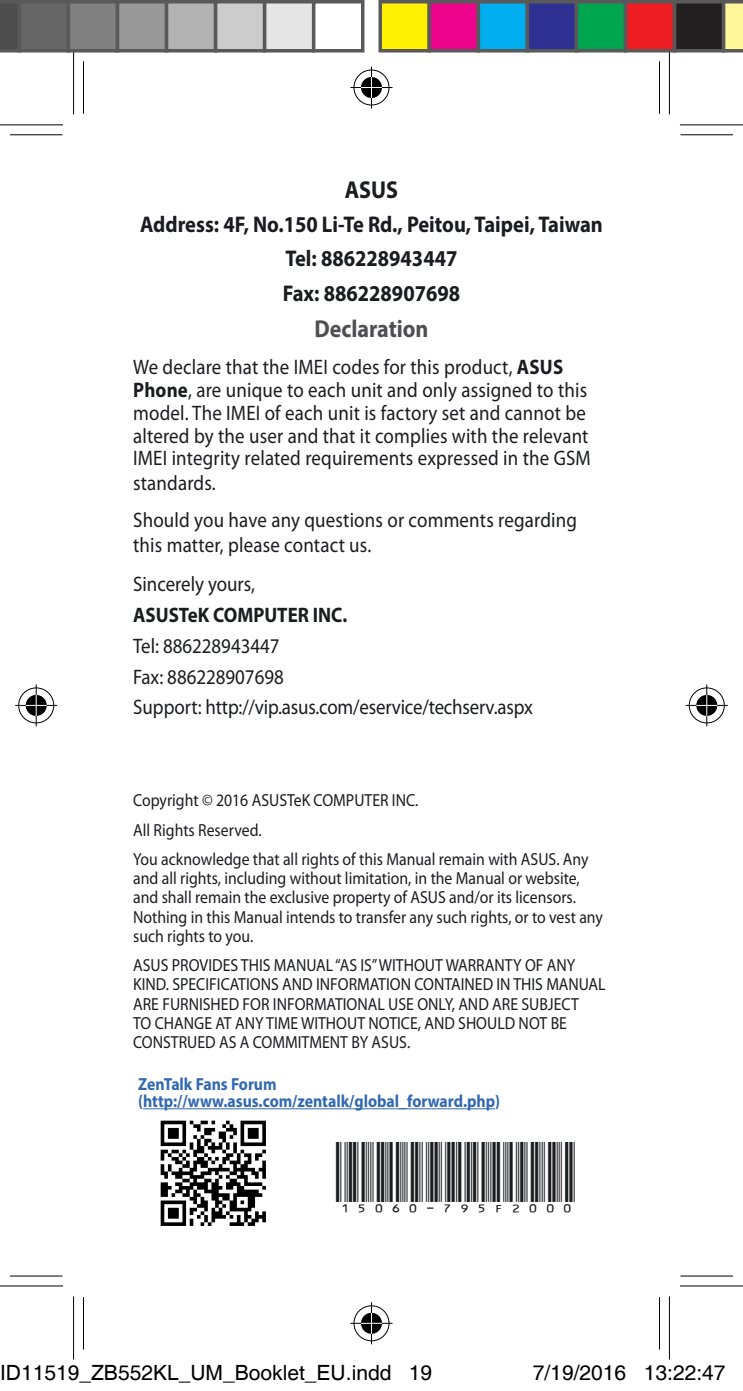
<style>
.page{position:relative;width:743px;height:1391px;background:#fff}
.page>*{position:absolute;margin:0;border:0;box-sizing:border-box;transform-origin:0 0}
.Padfone_Header_3{font:700 24.5px "Myriad Pro";color:#504e53;scale:.9 1}
.Padfone_Body_Text{font:700 24.5px "Myriad Pro";color:#1b1c20;scale:.9 1}
.Padfone_Body_Text-2{font:700 22.75px "Myriad Pro";color:#1b1c20;scale:.9 1}
.Padfone_Body_Text-3{font:21px/23.1px "Myriad Pro";letter-spacing:.01em;color:#1b1c20;scale:.9 1}
.t1{font:21px "Helvetica";color:#000}
.Padfone_Body_Text-4{font:21px "Myriad Pro";letter-spacing:-.01em;color:#1b1c20;scale:.9 1}
.Padfone_Body_Text-5{font:700 21px "Myriad Pro";color:#1b1c20;scale:.9 1}
.Padfone_Barcode{font:19.6px "ID Automation HC39 M";color:#1b1c20;scale:.9 1}
.Padfone_Discl_Copyri{font:17.5px/19.2px "Myriad Pro";color:#1b1c20;scale:.9 1}
.Padfone_Figure_Label{font:700 17.5px/17.5px "Myriad Pro";color:#3168b1;scale:.9 1}
.s1{font-weight:700}
</style>
<div class="page">
<img style="left:160px;top:1120px;width:106px;height:106px">
<hr style="left:143px;top:1108px;width:352px;height:1px;background:#3168b1">
<svg style="left:10px;top:135px;width:52px;height:1px"></svg>
<svg style="left:680px;top:135px;width:52px;height:1px"></svg>
<svg style="left:10px;top:1276px;width:52px;height:1px"></svg>
<svg style="left:680px;top:1276px;width:52px;height:1px"></svg>
<svg style="left:659px;top:61px;width:1px;height:53px"></svg>
<svg style="left:659px;top:1297px;width:1px;height:52px"></svg>
<hr style="left:10px;top:134px;width:52px;height:1px;background:#000">
<hr style="left:680px;top:134px;width:52px;height:1px;background:#000">
<hr style="left:10px;top:1275px;width:52px;height:1px;background:#000">
<hr style="left:680px;top:1275px;width:52px;height:1px;background:#000">
<hr style="left:83px;top:61px;width:1px;height:53px;background:#000">
<hr style="left:83px;top:1297px;width:1px;height:52px;background:#000">
<hr style="left:658px;top:61px;width:1px;height:53px;background:#000">
<hr style="left:658px;top:1297px;width:1px;height:52px;background:#000">
<svg style="left:0;top:125px;width:63px;height:1px"></svg>
<svg style="left:680px;top:125px;width:62px;height:1px"></svg>
<svg style="left:0;top:1286px;width:63px;height:1px"></svg>
<svg style="left:680px;top:1286px;width:62px;height:1px"></svg>
<div style="left:71px;top:51px;width:5px;height:63px;background:#f6f6f6"></div>
<div style="left:71px;top:1296px;width:5px;height:63px;background:#f6f6f6"></div>
<svg style="left:669px;top:53px;width:1px;height:61px"></svg>
<svg style="left:669px;top:1296px;width:1px;height:63px"></svg>
<hr style="left:0;top:124px;width:63px;height:1px;background:#000">
<hr style="left:679px;top:124px;width:63px;height:1px;background:#000">
<hr style="left:0;top:1285px;width:63px;height:1px;background:#000">
<hr style="left:679px;top:1285px;width:63px;height:1px;background:#000">
<hr style="left:73px;top:51px;width:1px;height:63px;background:#000">
<hr style="left:73px;top:1296px;width:1px;height:63px;background:#000">
<hr style="left:668px;top:51px;width:1px;height:63px;background:#000">
<hr style="left:668px;top:1296px;width:1px;height:63px;background:#000">
<div style="left:351px;top:68px;width:40px;height:39px;border:4px solid #fff;border-radius:50%"></div>
<div style="left:350px;top:85px;width:42px;height:5px;background:#fff"></div>
<svg style="left:369px;top:68px;width:4px;height:39px"></svg>
<div style="left:358px;top:75px;width:26px;height:25px;border:4px solid #fff;border-radius:50%"></div>
<div style="left:353px;top:70px;width:36px;height:35px;border:1px solid #000;border-radius:50%"></div>
<hr style="left:350px;top:87px;width:42px;height:1px;background:#000">
<hr style="left:371px;top:67px;width:1px;height:42px;background:#000">
<svg style="left:361px;top:77px;width:21px;height:21px"></svg>
<div style="left:351px;top:1303px;width:40px;height:40px;border:4px solid #fff;border-radius:50%"></div>
<hr style="left:350px;top:1321px;width:42px;height:4px;background:#fff">
<hr style="left:369px;top:1302px;width:4px;height:42px;background:#fff">
<div style="left:358px;top:1310px;width:26px;height:26px;border:4px solid #fff;border-radius:50%"></div>
<div style="left:353px;top:1305px;width:36px;height:36px;border:1px solid #000;border-radius:50%"></div>
<hr style="left:350px;top:1322px;width:42px;height:2px;background:#000">
<hr style="left:371px;top:1302px;width:1px;height:42px;background:#000">
<div style="left:361px;top:1312px;width:21px;height:21px;background:#000;border-radius:50%"></div>
<hr style="left:361px;top:1322px;width:21px;height:2px;background:#fff">
<svg style="left:371px;top:1312px;width:1px;height:21px"></svg>
<div style="left:16px;top:686px;width:40px;height:39px;border:4px solid #fff;border-radius:50%"></div>
<svg style="left:15px;top:703px;width:42px;height:4px"></svg>
<svg style="left:34px;top:684px;width:4px;height:42px"></svg>
<div style="left:23px;top:693px;width:26px;height:25px;border:4px solid #fff;border-radius:50%"></div>
<div style="left:18px;top:687px;width:36px;height:36px;border:1px solid #000;border-radius:50%"></div>
<hr style="left:15px;top:705px;width:42px;height:1px;background:#000">
<hr style="left:36px;top:684px;width:1px;height:42px;background:#000">
<svg style="left:26px;top:695px;width:21px;height:21px"></svg>
<div style="left:686px;top:686px;width:40px;height:39px;border:4px solid #fff;border-radius:50%"></div>
<svg style="left:686px;top:703px;width:41px;height:4px"></svg>
<svg style="left:704px;top:684px;width:4px;height:42px"></svg>
<div style="left:693px;top:693px;width:26px;height:25px;border:4px solid #fff;border-radius:50%"></div>
<div style="left:688px;top:687px;width:36px;height:36px;border:1px solid #000;border-radius:50%"></div>
<hr style="left:685px;top:705px;width:42px;height:1px;background:#000">
<hr style="left:706px;top:684px;width:1px;height:42px;background:#000">
<svg style="left:696px;top:695px;width:21px;height:21px"></svg>
<svg style="left:0;top:0;width:18px;height:53px"></svg>
<div style="left:19px;top:2px;width:49px;height:49px;background:#666"></div>
<div style="left:18px;top:0;width:52px;height:53px;border:4px solid #595959"></div>
<div style="left:68px;top:2px;width:49px;height:49px;background:#808080"></div>
<div style="left:67px;top:0;width:52px;height:53px;border:4px solid #595959"></div>
<div style="left:117px;top:2px;width:49px;height:49px;background:#999"></div>
<div style="left:116px;top:0;width:52px;height:53px;border:4px solid #595959"></div>
<div style="left:166px;top:2px;width:49px;height:49px;background:#b3b3b3"></div>
<div style="left:165px;top:0;width:52px;height:53px;border:4px solid #595959"></div>
<div style="left:215px;top:2px;width:49px;height:49px;background:#ccc"></div>
<div style="left:214px;top:0;width:52px;height:53px;border:4px solid #595959"></div>
<div style="left:264px;top:2px;width:49px;height:49px;background:#e6e6e6"></div>
<div style="left:263px;top:0;width:52px;height:53px;border:4px solid #595959"></div>
<div style="left:312px;top:0;width:52px;height:53px;border:4px solid #595959"></div>
<div style="left:380px;top:2px;width:49px;height:49px;background:#fff101"></div>
<div style="left:378px;top:0;width:53px;height:53px;border:4px solid #595959"></div>
<div style="left:429px;top:2px;width:49px;height:49px;background:#ed028c"></div>
<div style="left:427px;top:0;width:53px;height:53px;border:4px solid #595959"></div>
<div style="left:478px;top:2px;width:49px;height:49px;background:#00aeef"></div>
<div style="left:476px;top:0;width:53px;height:53px;border:4px solid #595959"></div>
<div style="left:527px;top:2px;width:49px;height:49px;background:#2e3092"></div>
<div style="left:525px;top:0;width:53px;height:53px;border:4px solid #595959"></div>
<div style="left:576px;top:2px;width:49px;height:49px;background:#00a54f"></div>
<div style="left:574px;top:0;width:53px;height:53px;border:4px solid #595959"></div>
<div style="left:625px;top:2px;width:49px;height:49px;background:#ee1d23"></div>
<div style="left:623px;top:0;width:53px;height:53px;border:4px solid #595959"></div>
<div style="left:674px;top:2px;width:49px;height:49px;background:#231f20"></div>
<div style="left:672px;top:0;width:53px;height:53px;border:4px solid #595959"></div>
<svg style="left:721px;top:0;width:21px;height:53px"></svg>
<p class="Padfone_Body_Text" style="left:344px;top:174px;width:61px">ASUS</p>
<p class="Padfone_Body_Text-2" style="left:140px;top:210px;width:515px">Address: 4F, No.150 Li-Te Rd., Peitou, Taipei, Taiwan</p>
<p class="Padfone_Body_Text-2" style="left:285px;top:244px;width:192px">Tel: 886228943447</p>
<p class="Padfone_Body_Text-2" style="left:283px;top:278px;width:198px">Fax: 886228907698</p>
<p class="Padfone_Header_3" style="left:314px;top:312px;width:128px">Declaration</p>
<p class="Padfone_Body_Text-3" style="left:133px;top:356px;width:510px">We declare that the IMEI codes for this product, <span class="s1">ASUS Phone</span>, are unique to each unit and only assigned to this model. The IMEI of each unit is factory set and cannot be altered by the user and that it complies with the relevant IMEI integrity related requirements expressed in the GSM standards.</p>
<p class="Padfone_Body_Text-3" style="left:133px;top:508px;width:494px;line-height:24.5px">Should you have any questions or comments regarding this matter, please contact us.</p>
<p class="Padfone_Body_Text-3" style="left:133px;top:573px;width:137px">Sincerely yours,</p>
<p class="Padfone_Body_Text-5" style="left:133px;top:601px;width:239px">ASUSTeK COMPUTER INC.</p>
<p class="Padfone_Body_Text-3" style="left:133px;top:634px;width:164px">Tel: 886228943447</p>
<p class="Padfone_Body_Text-3" style="left:133px;top:665px;width:169px">Fax: 886228907698</p>
<p class="Padfone_Body_Text-4" style="left:133px;top:696px;width:445px">Support: http://vip.asus.com/eservice/techserv.aspx</p>
<p class="Padfone_Discl_Copyri" style="left:133px;top:791px;width:318px">Copyright © 2016 ASUSTeK COMPUTER INC.</p>
<p class="Padfone_Discl_Copyri" style="left:133px;top:820px;width:144px">All Rights Reserved.</p>
<p class="Padfone_Discl_Copyri" style="left:133px;top:849px;width:523px">You acknowledge that all rights of this Manual remain with ASUS. Any and all rights, including without limitation, in the Manual or website, and shall remain the exclusive property of ASUS and/or its licensors.<br>Nothing in this Manual intends to transfer any such rights, or to vest any such rights to you.</p>
<p class="Padfone_Discl_Copyri" style="left:133px;top:956px;width:526px">ASUS PROVIDES THIS MANUAL “AS IS” WITHOUT WARRANTY OF ANY KIND. SPECIFICATIONS AND INFORMATION CONTAINED IN THIS MANUAL ARE FURNISHED FOR INFORMATIONAL USE ONLY, AND ARE SUBJECT<br>TO CHANGE AT ANY TIME WITHOUT NOTICE, AND SHOULD NOT BE CONSTRUED AS A COMMITMENT BY ASUS.</p>
<p class="Padfone_Figure_Label" style="left:138px;top:1074px;width:403px">ZenTalk Fans Forum (http://www.asus.com/zentalk/global_forward.php)</p>
<p class="Padfone_Barcode" style="left:336px;top:1184px;width:268px">15060-795F2000</p>
<p class="t1" style="left:0;top:1361px;width:433px">ID11519_ZB552KL_UM_Booklet_EU.indd 19</p>
<p class="t1" style="left:532px;top:1361px;width:194px">7/19/2016 13:22:47</p>
</div>
